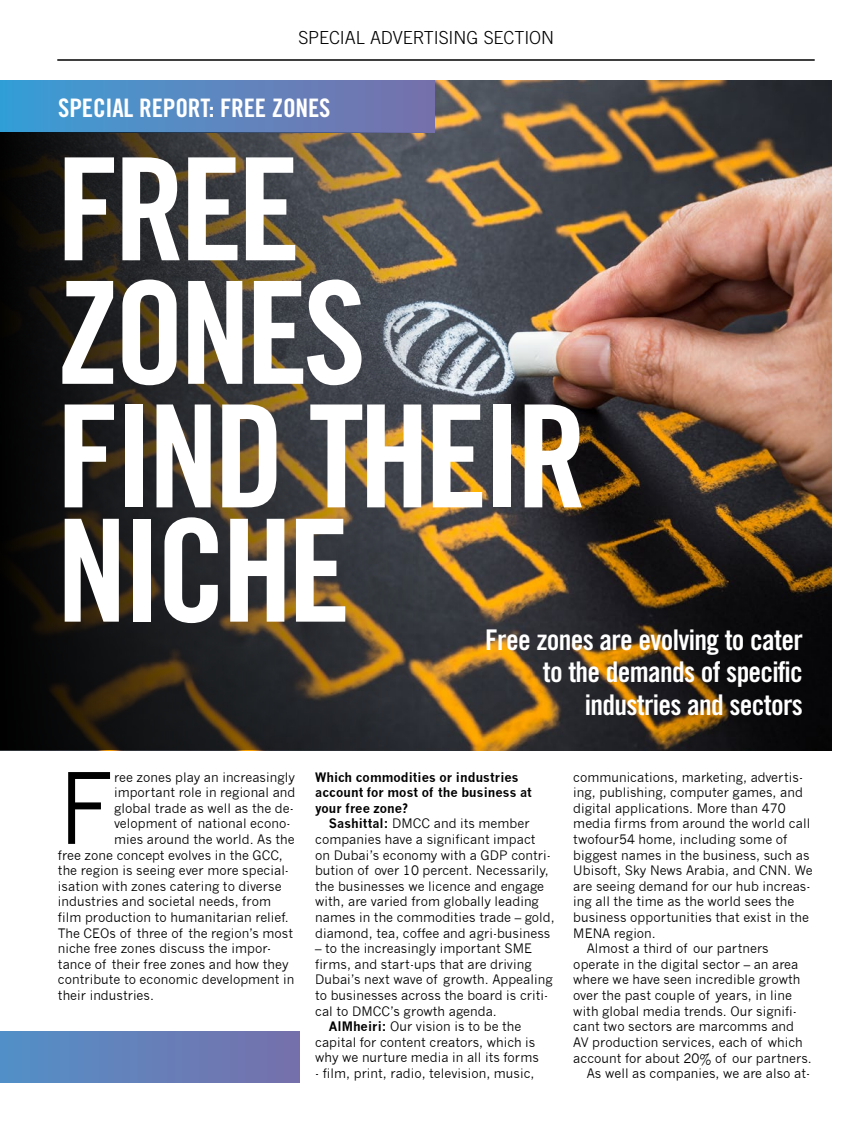
<style>
.page{position:relative;width:851px;height:1134px;background:#fff}
.page>*{position:absolute;margin:0;border:0;box-sizing:border-box;transform-origin:0 0}
.t1{font:142.5px/120.4px "Trade Gothic LT Std Bd Cn 20";letter-spacing:-.04em;color:#fff}
.t2{font:97.05px "News Gothic";color:#000}
.t3{font:28.5px/32.4px "Trade Gothic LT Std Bd Cn 20";letter-spacing:-.025em;color:#fff;text-align:right}
.t4{font:25.5px "Trade Gothic LT Std Bd Cn 20";letter-spacing:-.01em;color:#fff}
.t5{font:300 18px "Trade Gothic LT Std";letter-spacing:-.005em;color:#000}
.t6{font:12.75px/15.6px "News Gothic";letter-spacing:.005em;color:#000}
.t7{font:700 12.75px/15.6px "News Gothic";letter-spacing:.005em;color:#000}
.s1{font-weight:700}
</style>
<div class="page">
<hr style="left:58px;top:59px;width:756px;height:2px;background:#000">
<img style="left:435px;top:80px;width:396px;height:670px">
<div style="left:0;top:80px;width:435px;height:52px;background:linear-gradient(to right,#3a9ed6,#7a70ab)"></div>
<div style="left:0;top:1031px;width:299px;height:52px;background:linear-gradient(to right,#5390c7,#7770ab)"></div>
<img style="left:0;top:132px;width:482px;height:618px">
<h3 class="t5" style="left:298px;top:27px;width:257px">SPECIAL ADVERTISING SECTION</h3>
<h3 class="t4" style="left:58px;top:92px;width:274px">SPECIAL REPORT: FREE ZONES</h3>
<h1 class="t1" style="left:56px;top:148px;width:532px">FREE<br>ZONES<br>FIND THEIR<br>NICHE</h1>
<h3 class="t3" style="left:485px;top:623px;width:319px">Free zones are evolving to cater to the demands of specific industries and sectors</h3>
<h2 class="t2" style="left:58px;top:752px;width:57px">F</h2>
<p class="t6" style="left:114px;top:769px;width:182px">ree zones play an increasingly</p>
<p class="t6" style="left:114px;top:785px;width:183px">important role in regional and</p>
<p class="t6" style="left:114px;top:800px;width:181px">global trade as well as the de-</p>
<p class="t6" style="left:114px;top:816px;width:178px">velopment of national econo-</p>
<p class="t6" style="left:114px;top:832px;width:182px">mies around the world. As the</p>
<p class="t6" style="left:58px;top:847px;width:226px">free zone concept evolves in the GCC,</p>
<p class="t6" style="left:58px;top:863px;width:232px">the region is seeing ever more special-</p>
<p class="t6" style="left:58px;top:878px;width:225px">isation with zones catering to diverse</p>
<p class="t6" style="left:58px;top:894px;width:214px">industries and societal needs, from</p>
<p class="t6" style="left:58px;top:910px;width:232px">film production to humanitarian relief.</p>
<p class="t6" style="left:58px;top:925px;width:236px">The CEOs of three of the region’s most</p>
<p class="t6" style="left:58px;top:941px;width:214px">niche free zones discuss the impor-</p>
<p class="t6" style="left:58px;top:956px;width:232px">tance of their free zones and how they</p>
<p class="t6" style="left:58px;top:972px;width:238px">contribute to economic development in</p>
<p class="t6" style="left:58px;top:988px;width:97px">their industries.</p>
<p class="t7" style="left:315px;top:769px;width:218px">Which commodities or industries account for most of the business at your free zone?</p>
<p class="t6" style="left:315px;top:816px;width:241px;text-indent:14px"><span class="s1">Sashittal:</span> DMCC and its member companies have a significant impact<br>on Dubai’s economy with a GDP contri&shy;bution of over 10 percent. Necessarily, the businesses we licence and engage with, are varied from globally leading names in the commodities trade – gold, diamond, tea, coffee and agri-business</p>
<p class="t6" style="left:315px;top:941px;width:218px">– to the increasingly important SME</p>
<p class="t6" style="left:315px;top:956px;width:218px">firms, and start-ups that are driving</p>
<p class="t6" style="left:315px;top:972px;width:239px">Dubai’s next wave of growth. Appealing</p>
<p class="t6" style="left:315px;top:988px;width:234px">to businesses across the board is criti-</p>
<p class="t6" style="left:315px;top:1003px;width:183px">cal to DMCC’s growth agenda.</p>
<p class="t6" style="left:329px;top:1019px;width:194px"><span class="s1">AlMheiri:</span> Our vision is to be the</p>
<p class="t6" style="left:315px;top:1034px;width:222px">capital for content creators, which is</p>
<p class="t6" style="left:315px;top:1050px;width:225px">why we nurture media in all its forms</p>
<p class="t6" style="left:315px;top:1066px;width:221px">- film, print, radio, television, music,</p>
<p class="t6" style="left:573px;top:769px;width:231px">communications, marketing, advertis-</p>
<p class="t6" style="left:573px;top:785px;width:231px">ing, publishing, computer games, and</p>
<p class="t6" style="left:573px;top:800px;width:214px">digital applications. More than 470</p>
<p class="t6" style="left:573px;top:816px;width:238px">media firms from around the world call</p>
<p class="t6" style="left:573px;top:832px;width:215px">twofour54 home, including some of</p>
<p class="t6" style="left:573px;top:847px;width:238px">biggest names in the business, such as</p>
<p class="t6" style="left:573px;top:863px;width:241px">Ubisoft, Sky News Arabia, and CNN. We</p>
<p class="t6" style="left:573px;top:878px;width:238px">are seeing demand for our hub increas-</p>
<p class="t6" style="left:573px;top:894px;width:222px">ing all the time as the world sees the</p>
<p class="t6" style="left:573px;top:910px;width:237px">business opportunities that exist in the</p>
<p class="t6" style="left:573px;top:925px;width:84px">MENA region.</p>
<p class="t6" style="left:586px;top:941px;width:183px">Almost a third of our partners</p>
<p class="t6" style="left:573px;top:957px;width:227px">operate in the digital sector – an area</p>
<p class="t6" style="left:573px;top:972px;width:228px">where we have seen incredible growth</p>
<p class="t6" style="left:573px;top:988px;width:220px">over the past couple of years, in line</p>
<p class="t6" style="left:573px;top:1003px;width:225px">with global media trends. Our signifi-</p>
<p class="t6" style="left:573px;top:1019px;width:222px">cant two sectors are marcomms and</p>
<p class="t6" style="left:573px;top:1035px;width:231px">AV production services, each of which</p>
<p class="t6" style="left:573px;top:1050px;width:240px">account for about 20% of our partners.</p>
<p class="t6" style="left:586px;top:1066px;width:225px">As well as companies, we are also at-</p>
</div>
